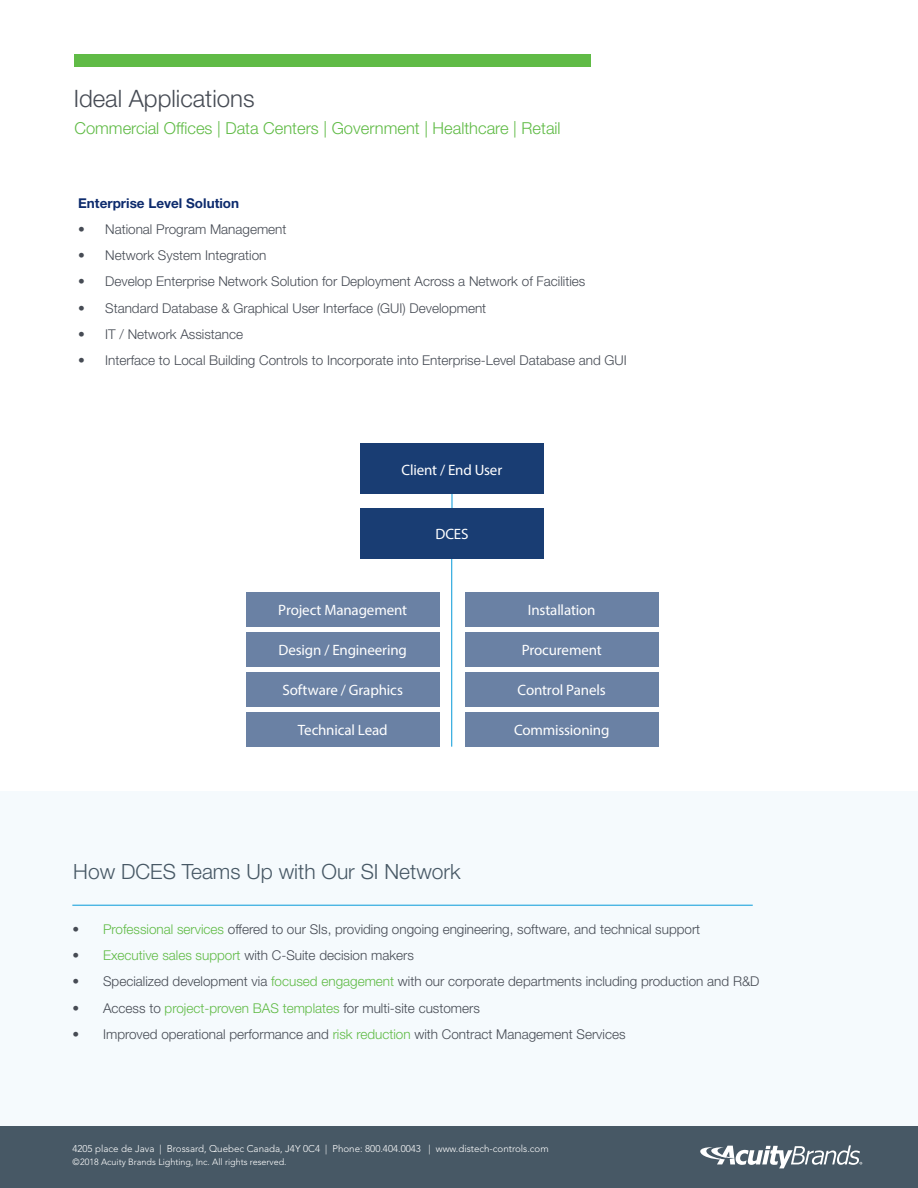
<style>
.page{position:relative;width:918px;height:1188px;background:#fff}
.page>*{position:absolute;margin:0;border:0;box-sizing:border-box;transform-origin:0 0}
.t1{font:300 24px "Helvetica Neue LT Std";color:#464b54}
.t2{font:300 21px "Helvetica Neue LT Std";color:#475865}
.t3{font:300 16.5px "Helvetica Neue LT Std";color:#60bb46}
._03_Text{font:15px "Myriad Pro";letter-spacing:-.01em;color:#fff}
.t4{font:300 13.5px "Helvetica Neue LT Std";color:#464b54}
.t5{font:700 13.5px "Helvetica Neue LT Std";color:#0d2b6d}
.t6{font:300 9.75px "Avenir LT Std";color:#fff}
.t7{font:300 9px "Avenir LT Std";color:#fff}
.s1{color:#60bb46}
</style>
<div class="page">
<div style="left:0;top:792px;width:918px;height:334px;background:#f5fafd"></div>
<div style="left:0;top:1126px;width:918px;height:62px;background:#475865"></div>
<svg style="left:700px;top:1145px;width:162px;height:23px"></svg>
<div style="left:74px;top:54px;width:517px;height:12px;background:#60bb46"></div>
<hr style="left:72px;top:905px;width:681px;height:1px;background:#069ad9">
<div style="left:246px;top:592px;width:194px;height:35px;background:#6a81a4"></div>
<div style="left:246px;top:632px;width:194px;height:35px;background:#6a81a4"></div>
<div style="left:246px;top:672px;width:194px;height:35px;background:#6a81a4"></div>
<div style="left:246px;top:712px;width:194px;height:35px;background:#6a81a4"></div>
<div style="left:465px;top:592px;width:194px;height:35px;background:#6a81a4"></div>
<div style="left:465px;top:632px;width:194px;height:35px;background:#6a81a4"></div>
<div style="left:465px;top:672px;width:194px;height:35px;background:#6a81a4"></div>
<div style="left:465px;top:712px;width:194px;height:35px;background:#6a81a4"></div>
<hr style="left:451px;top:557px;width:1px;height:190px;background:#069ad9">
<hr style="left:452px;top:483px;width:1px;height:31px;background:#069ad9">
<div style="left:360px;top:444px;width:184px;height:50px;background:#193d73"></div>
<div style="left:360px;top:508px;width:184px;height:50px;background:#193d73"></div>
<p class="t1" style="left:74px;top:84px;width:182px">Ideal Applications</p>
<p class="t3" style="left:74px;top:118px;width:488px">Commercial Offices | Data Centers | Government | Healthcare | Retail</p>
<p class="t5" style="left:78px;top:194px;width:162px">Enterprise Level Solution</p>
<p class="t4" style="left:78px;top:221px;width:210px">• National Program Management</p>
<p class="t4" style="left:78px;top:247px;width:190px">• Network System Integration</p>
<p class="t4" style="left:78px;top:273px;width:509px">• Develop Enterprise Network Solution for Deployment Across a Network of Facilities</p>
<p class="t4" style="left:78px;top:299px;width:410px">• Standard Database &amp; Graphical User Interface (GUI) Development</p>
<p class="t4" style="left:78px;top:326px;width:167px">• IT / Network Assistance</p>
<p class="t4" style="left:78px;top:352px;width:550px">• Interface to Local Building Controls to Incorporate into Enterprise-Level Database and GUI</p>
<p class="_03_Text" style="left:402px;top:460px;width:102px">Client / End User</p>
<p class="_03_Text" style="left:278px;top:601px;width:130px">Project Management</p>
<p class="_03_Text" style="left:279px;top:641px;width:130px">Design / Engineering</p>
<p class="_03_Text" style="left:283px;top:681px;width:122px">Software / Graphics</p>
<p class="_03_Text" style="left:298px;top:721px;width:91px">Technical Lead</p>
<p class="_03_Text" style="left:435px;top:524px;width:35px">DCES</p>
<p class="_03_Text" style="left:528px;top:601px;width:69px">Installation</p>
<p class="_03_Text" style="left:522px;top:641px;width:82px">Procurement</p>
<p class="_03_Text" style="left:518px;top:681px;width:90px">Control Panels</p>
<p class="_03_Text" style="left:514px;top:721px;width:97px">Commissioning</p>
<p class="t2" style="left:73px;top:858px;width:389px">How DCES Teams Up with Our SI Network</p>
<p class="t4" style="left:72px;top:921px;width:629px">• <span class="s1">Professional services</span> offered to our SIs, providing ongoing engineering, software, and technical support</p>
<p class="t4" style="left:72px;top:947px;width:343px">• <span class="s1">Executive sales support</span> with C-Suite decision makers</p>
<p class="t4" style="left:72px;top:973px;width:689px">• Specialized development via <span class="s1">focused engagement</span> with our corporate departments including production and R&amp;D</p>
<p class="t4" style="left:72px;top:1000px;width:409px">• Access to <span class="s1">project-proven BAS templates</span> for multi-site customers</p>
<p class="t4" style="left:72px;top:1026px;width:555px">• Improved operational performance and <span class="s1">risk reduction</span> with Contract Management Services</p>
<p class="t6" style="left:72px;top:1143px;width:478px">4205 place de Java | Brossard, Quebec Canada, J4Y 0C4 | Phone: 800.404.0043 | www.distech-controls.com</p>
<p class="t7" style="left:72px;top:1156px;width:216px">©2018 Acuity Brands Lighting, Inc. All rights reserved.</p>
</div>
